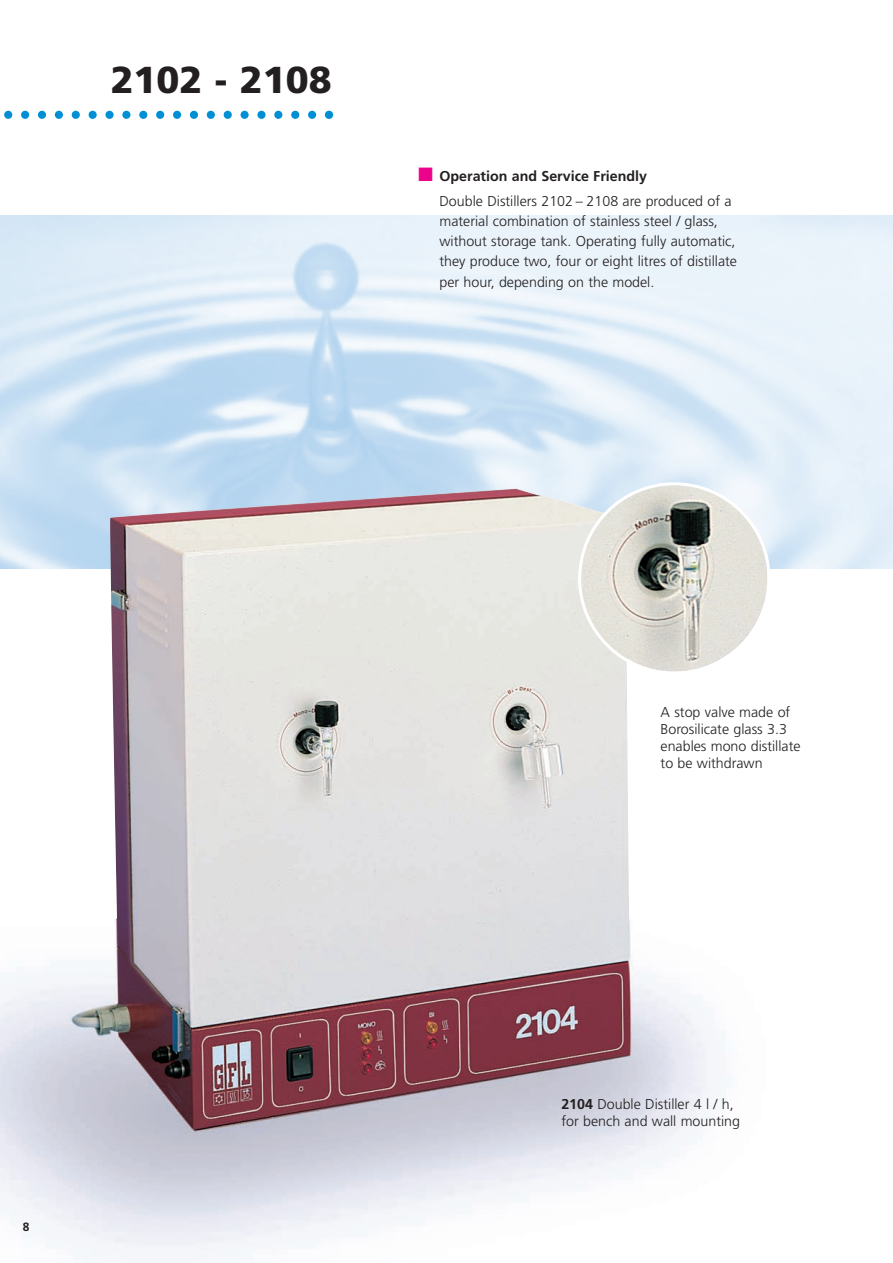
<style>
.page{position:relative;width:893px;height:1263px;background:#fff}
.page>*{position:absolute;margin:0;border:0;box-sizing:border-box;transform-origin:0 0}
.t1{font:900 37.5px "Frutiger";color:#231f20}
.t2{font:300 14.25px/17.1px "Frutiger";color:#231f20}
.t3{font:700 12px "Frutiger";color:#231f20}
.s1{font-family:"European Pi Three";font-weight:400;font-size:18px;color:#ed028c}
.s2{font-weight:700}
</style>
<div class="page">
<img style="left:0;top:489px;width:854px;height:772px">
<svg style="left:4px;top:111px;width:329px;height:8px"></svg>
<svg style="left:578px;top:482px;width:192px;height:193px;background:#d3d3ce"></svg>
<h1 class="t1" style="left:111px;top:65px;width:222px">2102 - 2108</h1>
<p class="t2" style="left:439px;top:165px;width:294px;line-height:24.5px;text-indent:-21px"><span class="s1">-</span> <span class="s2">Operation and Service Friendly<br></span>Double Distillers 2102 – 2108 are produced of a</p>
<p class="t2" style="left:439px;top:212px;width:299px;line-height:20.2px">material combination of stainless steel / glass, without storage tank. Operating fully automatic, they produce two, four or eight litres of distillate per hour, depending on the model.</p>
<p class="t3" style="left:23px;top:1222px;width:8px">8</p>
<p class="t2" style="left:661px;top:704px;width:141px">A stop valve made of<br>Borosilicate glass 3.3 enables mono distillate to be withdrawn</p>
<p class="t2" style="left:561px;top:1097px;width:180px"><span class="s2">2104</span> Double Distiller 4 l / h, for bench and wall mounting</p>
</div>
